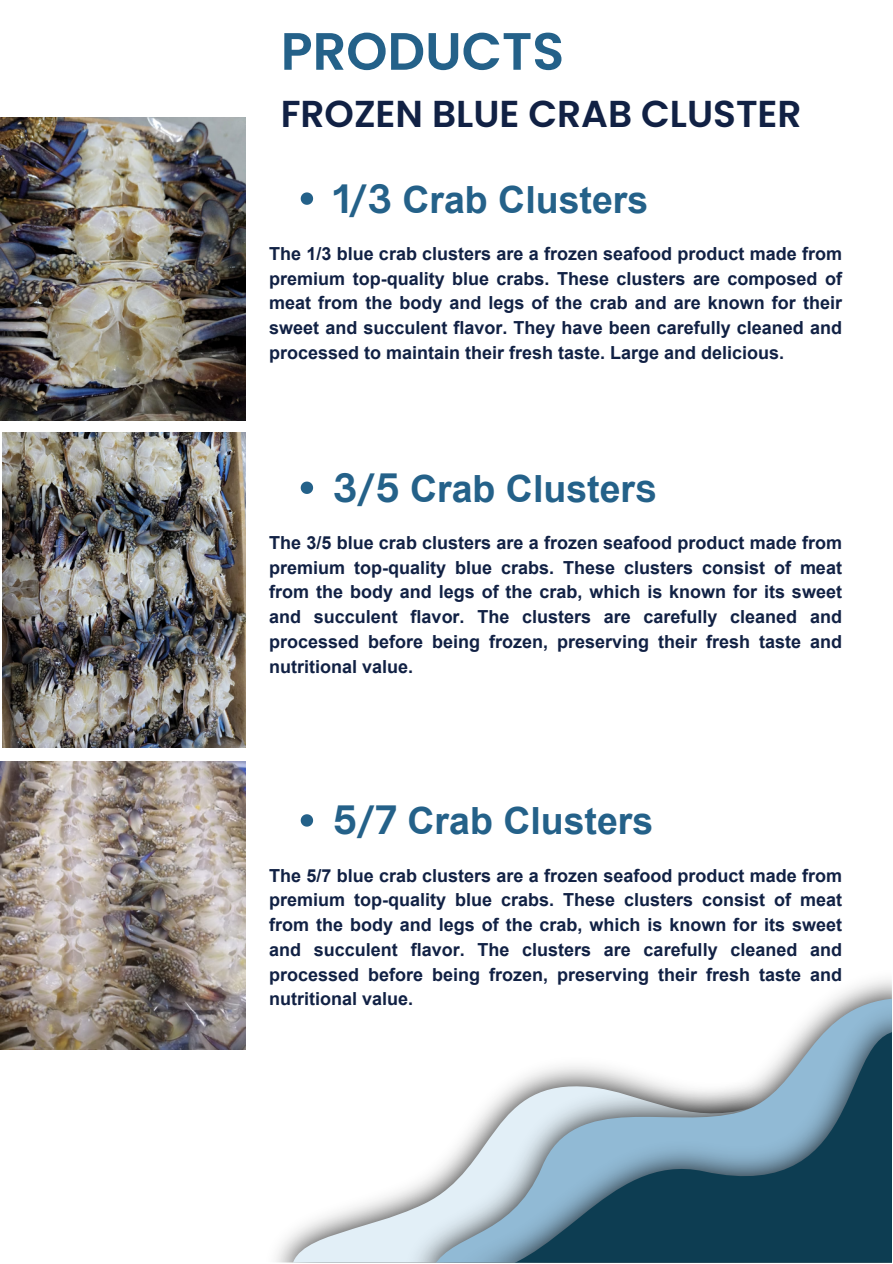
<style>
.page{position:relative;width:893px;height:1264px;background:#fff}
.page>*{position:absolute;margin:0;border:0;box-sizing:border-box;transform-origin:0 0}
.t1{font:600 52.5px "Poppins";color:#246189}
.t2{font:700 37.5px "Arial";color:#246189}
.t3{font:600 37.5px "Poppins";color:#112144}
.t4{font:700 18px/24.8px "Arial";color:#112144;text-align:justify}
.s1{font-family:"Open Sauce One"}
</style>
<div class="page">
<img style="left:0;top:118px;width:245px;height:302px">
<img style="left:0;top:761px;width:245px;height:288px">
<img style="left:3px;top:433px;width:242px;height:314px">
<svg style="left:301px;top:192px;width:12px;height:13px"></svg>
<svg style="left:301px;top:481px;width:12px;height:13px"></svg>
<svg style="left:301px;top:814px;width:12px;height:12px"></svg>
<svg style="left:287px;top:1201px;width:88px;height:61px"></svg>
<img style="left:375px;top:1187px;width:36px;height:75px">
<img style="left:411px;top:979px;width:480px;height:283px">
<svg style="left:464px;top:1020px;width:427px;height:242px"></svg>
<h1 class="t1" style="left:281px;top:15px;width:285px">PRODUCTS</h1>
<h2 class="t3" style="left:281px;top:88px;width:522px">FROZEN BLUE CRAB CLUSTER</h2>
<h2 class="t2" style="left:333px;top:175px;width:317px"><span class="s1">1/3</span> Crab Clusters</h2>
<p class="t4" style="left:269px;top:242px;width:574px">The 1/3 blue crab clusters are a frozen seafood product made from premium top-quality blue crabs. These clusters are composed of meat from the body and legs of the crab and are known for their sweet and succulent flavor. They have been carefully cleaned and processed to maintain their fresh taste. Large and delicious.</p>
<h2 class="t2" style="left:333px;top:464px;width:325px"><span class="s1">3/5</span> Crab Cluster<span class="s1">s</span></h2>
<p class="t4" style="left:269px;top:531px;width:574px">The 3/5 blue crab clusters are a frozen seafood product made from premium top-quality blue crabs. These clusters consist of meat from the body and legs of the crab, which is known for its sweet and succulent flavor. The clusters are carefully cleaned and processed before being frozen, preserving their fresh taste and nutritional value.</p>
<h2 class="t2" style="left:333px;top:796px;width:322px"><span class="s1">5/7</span> Crab Clusters</h2>
<p class="t4" style="left:269px;top:863px;width:574px">The 5/7 blue crab clusters are a frozen seafood product made from premium top-quality blue crabs. These clusters consist of meat from the body and legs of the crab, which is known for its sweet and succulent flavor. The clusters are carefully cleaned and processed before being frozen, preserving their fresh taste and nutritional value.</p>
</div>
